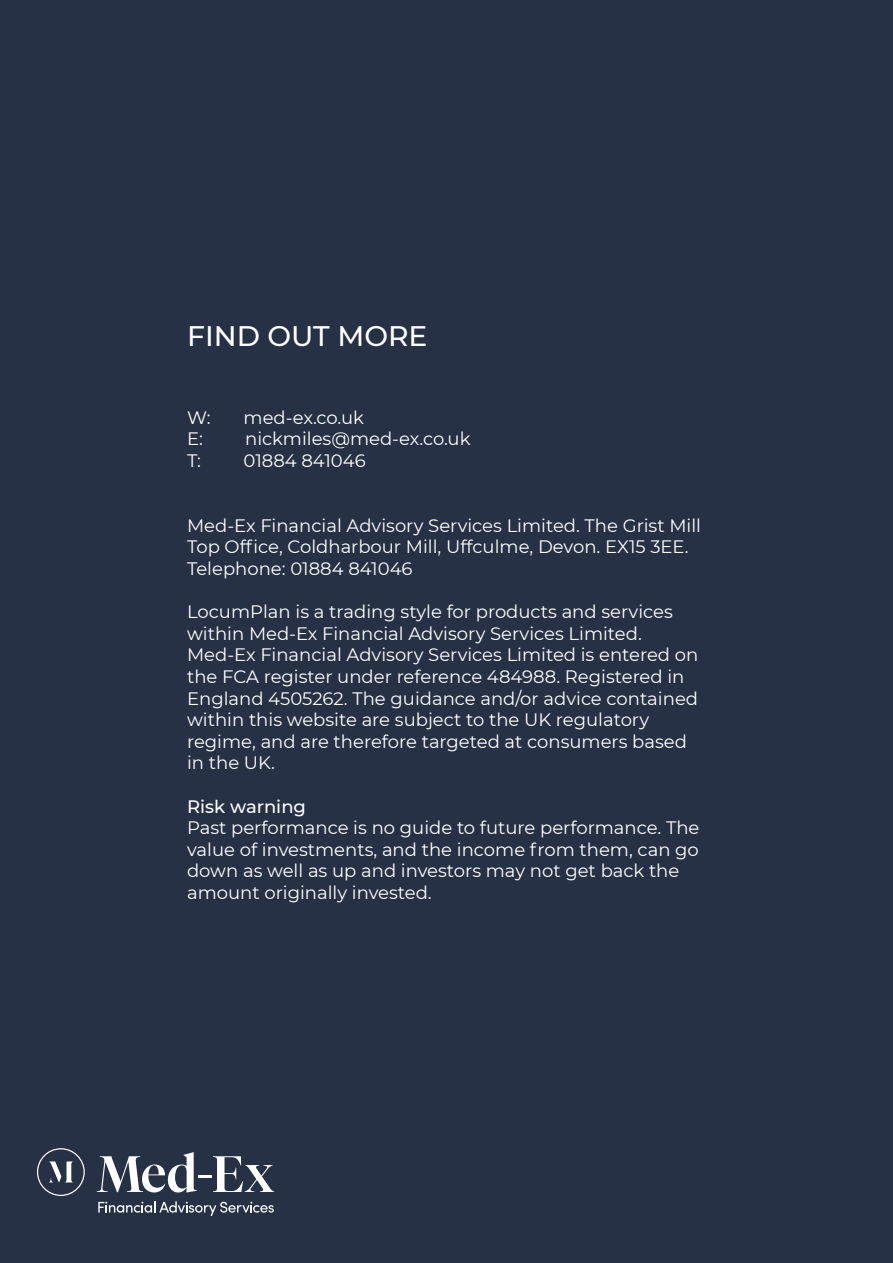
<style>
.page{position:relative;width:893px;height:1263px;background:#263145}
.page>*{position:absolute;margin:0;border:0;box-sizing:border-box;transform-origin:0 0}
.t1{font:500 28.2px "Montserrat";color:#fff}
.t2{font:18px/21.6px "Montserrat";color:#fff}
.t3{font:500 18px "Montserrat";color:#fff}
</style>
<div class="page">
<svg style="left:97px;top:1152px;width:177px;height:40px"></svg>
<svg style="left:37px;top:1148px;width:48px;height:48px"></svg>
<svg style="left:98px;top:1201px;width:176px;height:15px"></svg>
<h1 class="t1" style="left:187px;top:317px;width:242px">FIND OUT MORE</h1>
<p class="t2" style="left:187px;top:406px;width:25px">W:</p>
<p class="t2" style="left:244px;top:406px;width:122px">med-ex.co.uk</p>
<p class="t2" style="left:187px;top:428px;width:17px">E:</p>
<p class="t2" style="left:245px;top:428px;width:227px">nickmiles@med-ex.co.uk</p>
<p class="t2" style="left:187px;top:449px;width:15px">T:</p>
<p class="t2" style="left:243px;top:449px;width:124px">01884 841046</p>
<p class="t2" style="left:187px;top:514px;width:516px">Med-Ex Financial Advisory Services Limited. The Grist Mill<br>Top Office, Coldharbour Mill, Uffculme, Devon. EX15 3EE.<br>Telephone: 01884 841046</p>
<p class="t2" style="left:187px;top:600px;width:513px">LocumPlan is a trading style for products and services within Med-Ex Financial Advisory Services Limited.<br>Med-Ex Financial Advisory Services Limited is entered on the FCA register under reference 484988. Registered in England 4505262. The guidance and/or advice contained within this website are subject to the UK regulatory regime, and are therefore targeted at consumers based in the UK.</p>
<p class="t3" style="left:187px;top:794px;width:120px">Risk warning</p>
<p class="t2" style="left:187px;top:816px;width:514px">Past performance is no guide to future performance. The value of investments, and the income from them, can go down as well as up and investors may not get back the amount originally invested.</p>
</div>
